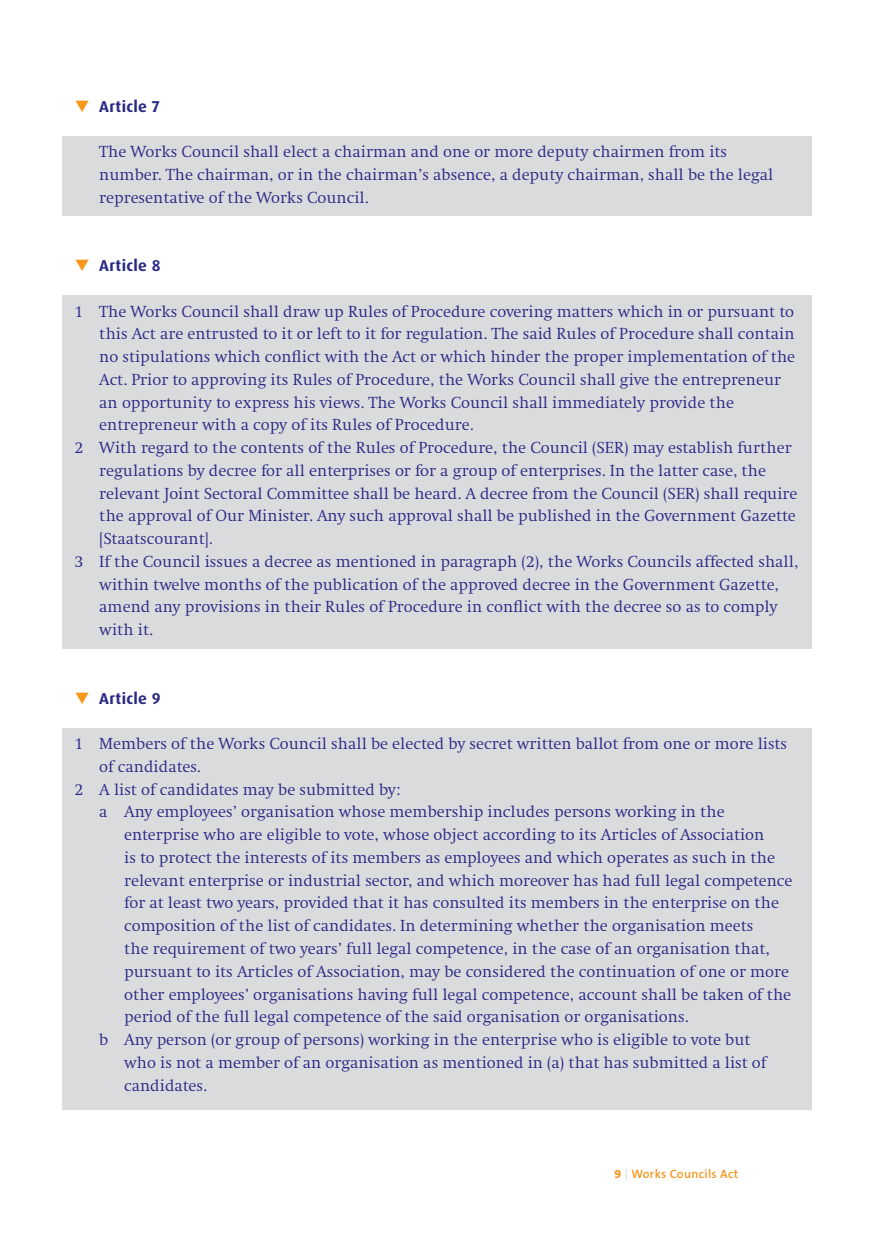
<style>
.page{position:relative;width:874px;height:1241px;background:#fff}
.page>*{position:absolute;margin:0;border:0;box-sizing:border-box;transform-origin:0 0}
.t1{font:300 16.62px/22.8px "Swift EF";color:#2a2a86}
.t2{font:700 15.75px "Dax OT";letter-spacing:.02em;color:#2a2a86}
.t3{font:600 12.25px "The Sans B6";letter-spacing:.03em;color:#f7971d}
.s1{color:#f7971d}
.s2{font-family:"The Sans B8";font-weight:800}
.s3{color:#dadbdd}
</style>
<div class="page">
<div style="left:62px;top:728px;width:749px;height:381px;background:#dadbdd"></div>
<div style="left:62px;top:295px;width:749px;height:353px;background:#dadbdd"></div>
<div style="left:62px;top:136px;width:749px;height:80px;background:#dadbdd"></div>
<p class="t2" style="left:74px;top:96px;width:87px"><span class="s1">❑</span> Article 7</p>
<p class="t1" style="left:99px;top:141px;width:675px">The Works Council shall elect a chairman and one or more deputy chairmen from its number. The chairman, or in the chairman’s absence, a deputy chairman, shall be the legal representative of the Works Council.</p>
<p class="t2" style="left:74px;top:255px;width:88px"><span class="s1">❑</span> Article 8</p>
<p class="t1" style="left:74px;top:300px;width:720px">1 The Works Council shall draw up Rules of Procedure covering matters which in or pursuant to</p>
<p class="t1" style="left:99px;top:323px;width:696px">this Act are entrusted to it or left to it for regulation. The said Rules of Procedure shall contain</p>
<p class="t1" style="left:99px;top:345px;width:697px">no stipulations which conflict with the Act or which hinder the proper implementation of the</p>
<p class="t1" style="left:99px;top:368px;width:683px">Act. Prior to approving its Rules of Procedure, the Works Council shall give the entrepreneur</p>
<p class="t1" style="left:99px;top:391px;width:636px">an opportunity to express his views. The Works Council shall immediately provide the</p>
<p class="t1" style="left:99px;top:414px;width:375px">entrepreneur with a copy of its Rules of Procedure.</p>
<p class="t1" style="left:74px;top:436px;width:718px">2 With regard to the contents of the Rules of Procedure, the Council (SER) may establish further</p>
<p class="t1" style="left:99px;top:459px;width:668px">regulations by decree for all enterprises or for a group of enterprises. In the latter case, the</p>
<p class="t1" style="left:99px;top:482px;width:699px">relevant Joint Sectoral Committee shall be heard. A decree from the Council (SER) shall require</p>
<p class="t1" style="left:99px;top:505px;width:697px">the approval of Our Minister. Any such approval shall be published in the Government Gazette</p>
<p class="t1" style="left:99px;top:527px;width:115px">[Staatscourant].</p>
<p class="t1" style="left:74px;top:550px;width:725px">3 If the Council issues a decree as mentioned in paragraph (2), the Works Councils affected shall,</p>
<p class="t1" style="left:99px;top:573px;width:680px">within twelve months of the publication of the approved decree in the Government Gazette,</p>
<p class="t1" style="left:99px;top:596px;width:679px">amend any provisions in their Rules of Procedure in conflict with the decree so as to comply</p>
<p class="t1" style="left:99px;top:618px;width:55px">with it.</p>
<p class="t2" style="left:74px;top:688px;width:88px"><span class="s1">❑</span> Article 9</p>
<p class="t1" style="left:74px;top:732px;width:713px">1 Members of the Works Council shall be elected by secret written ballot from one or more lists</p>
<p class="t1" style="left:99px;top:755px;width:103px">of candidates.</p>
<p class="t1" style="left:74px;top:778px;width:327px">2 A list of candidates may be submitted by:</p>
<p class="t1" style="left:99px;top:800px;width:626px">a Any employees’ organisation whose membership includes persons working in the</p>
<p class="t1" style="left:124px;top:823px;width:641px">enterprise who are eligible to vote, whose object according to its Articles of Association</p>
<p class="t1" style="left:124px;top:846px;width:652px">is to protect the interests of its members as employees and which operates as such in the</p>
<p class="t1" style="left:124px;top:869px;width:669px">relevant enterprise or industrial sector, and which moreover has had full legal competence</p>
<p class="t1" style="left:124px;top:891px;width:656px">for at least two years, provided that it has consulted its members in the enterprise on the</p>
<p class="t1" style="left:124px;top:914px;width:630px">composition of the list of candidates. In determining whether the organisation meets</p>
<p class="t1" style="left:124px;top:937px;width:646px">the requirement of two years’ full legal competence, in the case of an organisation that,</p>
<p class="t1" style="left:124px;top:960px;width:666px">pursuant to its Articles of Association, may be considered the continuation of one or more</p>
<p class="t1" style="left:124px;top:982px;width:668px">other employees’ organisations having full legal competence, account shall be taken of the</p>
<p class="t1" style="left:124px;top:1005px;width:565px">period of the full legal competence of the said organisation or organisations.</p>
<p class="t1" style="left:99px;top:1028px;width:652px">b Any person (or group of persons) working in the enterprise who is eligible to vote but</p>
<p class="t1" style="left:124px;top:1051px;width:643px">who is not a member of an organisation as mentioned in (a) that has submitted a list of</p>
<p class="t1" style="left:124px;top:1073px;width:84px">candidates.</p>
<p class="t3" style="left:614px;top:1167px;width:125px"><span class="s2">9</span> <span class="s3">|</span> Works Councils Act</p>
</div>
